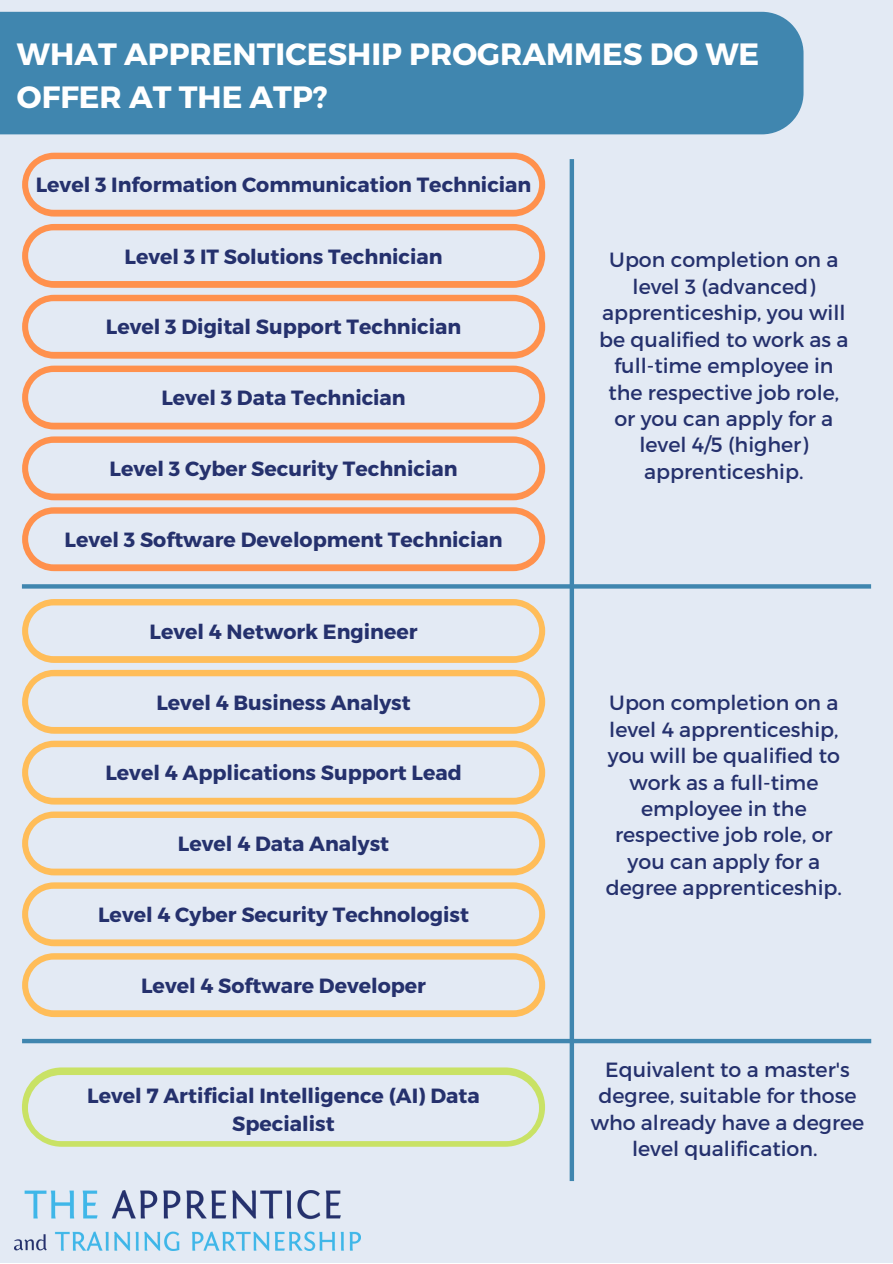
<style>
.page{position:relative;width:893px;height:1264px;background:#fff}
.page>*{position:absolute;margin:0;border:0;box-sizing:border-box;transform-origin:0 0}
.t1{font:700 30.75px/42.8px "Montserrat";color:#fff}
.t2{font:20.55px/26.4px "Montserrat";color:#25316d;text-align:center}
.t3{font:700 20.55px/28.7px "Montserrat";color:#25316d;text-align:center}
</style>
<div class="page">
<div style="left:0;top:0;width:892px;height:1262px;background:#e3eaf4"></div>
<div style="left:0;top:12px;width:803px;height:122px;background:#4086af"></div>
<svg style="left:22px;top:153px;width:523px;height:63px"></svg>
<svg style="left:22px;top:224px;width:523px;height:64px"></svg>
<svg style="left:22px;top:295px;width:523px;height:63px"></svg>
<svg style="left:22px;top:365px;width:523px;height:64px"></svg>
<svg style="left:22px;top:436px;width:523px;height:64px"></svg>
<svg style="left:22px;top:507px;width:523px;height:64px"></svg>
<svg style="left:22px;top:599px;width:523px;height:64px"></svg>
<svg style="left:22px;top:670px;width:523px;height:63px"></svg>
<svg style="left:22px;top:740px;width:523px;height:64px"></svg>
<svg style="left:22px;top:811px;width:523px;height:64px"></svg>
<svg style="left:22px;top:882px;width:523px;height:64px"></svg>
<svg style="left:22px;top:953px;width:523px;height:64px"></svg>
<div style="left:22px;top:1067px;width:523px;height:79px;background:#c9e265;border-radius:40px"></div>
<div style="left:28px;top:1075px;width:511px;height:66px;background:#e3eaf4;border-radius:33px"></div>
<svg style="left:22px;top:584px;width:849px;height:4px;background:#488bb2"></svg>
<div style="left:22px;top:1038px;width:849px;height:5px;background:#4086af"></div>
<div style="left:569px;top:159px;width:5px;height:1021px;background:#4086af"></div>
<img style="left:14px;top:1190px;width:346px;height:60px">
<h1 class="t1" style="left:17px;top:31px;width:743px">WHAT APPRENTICESHIP PROGRAMMES DO WE<br>OFFER AT THE ATP?</h1>
<p class="t3" style="left:36px;top:170px;width:497px">Level 3 Information Communication Technician</p>
<p class="t3" style="left:124px;top:241px;width:320px">Level 3 IT Solutions Technician</p>
<p class="t3" style="left:106px;top:312px;width:357px">Level 3 Digital Support Technician</p>
<p class="t3" style="left:161px;top:382px;width:246px">Level 3 Data Technician</p>
<p class="t3" style="left:110px;top:453px;width:349px">Level 3 Cyber Security Technician</p>
<p class="t3" style="left:64px;top:524px;width:439px">Level 3 Software Development Technician</p>
<p class="t3" style="left:149px;top:616px;width:269px">Level 4 Network Engineer</p>
<p class="t3" style="left:156px;top:686px;width:256px">Level 4 Business Analyst</p>
<p class="t3" style="left:105px;top:757px;width:358px">Level 4 Applications Support Lead</p>
<p class="t3" style="left:178px;top:828px;width:213px">Level 4 Data Analyst</p>
<p class="t3" style="left:98px;top:899px;width:372px">Level 4 Cyber Security Technologist</p>
<p class="t3" style="left:141px;top:970px;width:286px">Level 4 Software Developer</p>
<p class="t3" style="left:87px;top:1079px;width:394px">Level 7 Artificial Intelligence (AI) Data<br>Specialist</p>
<p class="t2" style="left:599px;top:246px;width:251px">Upon completion on a level 3 (advanced) apprenticeship, you will be qualified to work as a full-time employee in the respective job role, or you can apply for a level 4/5 (higher) apprenticeship.</p>
<p class="t2" style="left:605px;top:688px;width:238px">Upon completion on a level 4 apprenticeship, you will be qualified to work as a full-time employee in the respective job role, or you can apply for a degree apprenticeship.</p>
<p class="t2" style="left:590px;top:1055px;width:275px">Equivalent to a master's degree, suitable for those who already have a degree level qualification.</p>
</div>
